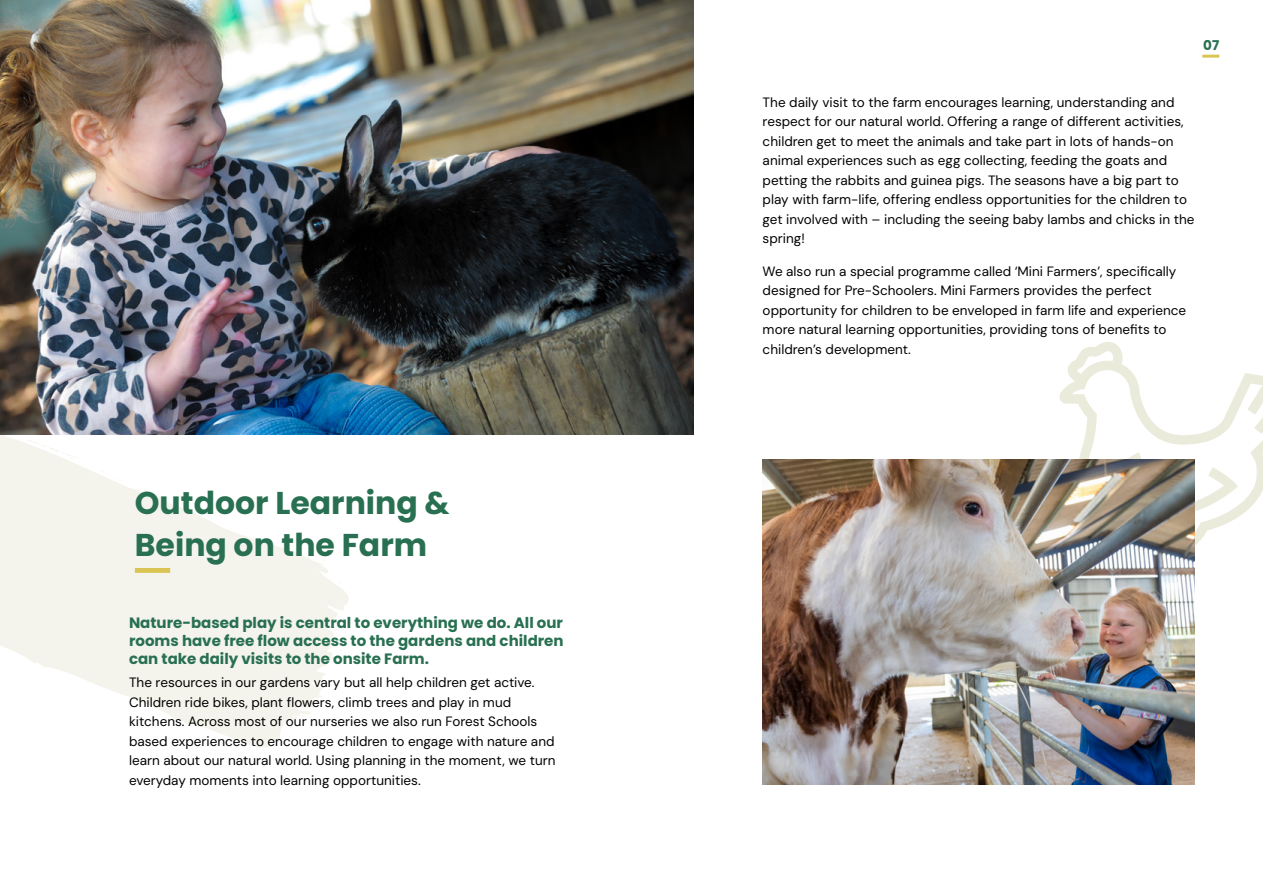
<style>
.page{position:relative;width:1263px;height:893px;background:#fff}
.page>*{position:absolute;margin:0;border:0;box-sizing:border-box;transform-origin:0 0}
.t1{font:700 31.5px/42px "Poppins";color:#287051}
.t2{font:700 15px/18px "Poppins";color:#287051;text-align:justify}
.t3{font:13.5px/19.5px "DM Sans 9 pt";color:#000}
.t4{font:700 13.5px "Poppins";color:#287051}
</style>
<div class="page">
<svg style="left:0;top:434px;width:353px;height:319px;fill:#f4f4ec"></svg>
<svg style="left:1059px;top:342px;width:204px;height:203px"></svg>
<img style="left:0;top:0;width:693px;height:434px">
<img style="left:763px;top:459px;width:432px;height:325px">
<div style="left:135px;top:568px;width:35px;height:5px;background:#dac554"></div>
<hr style="left:1202px;top:55px;width:17px;height:3px;background:#dac554">
<h1 class="t1" style="left:135px;top:482px;width:316px">Outdoor Learning &amp;<br>Being on the Farm</h1>
<p class="t2" style="left:129px;top:613px;width:436px">Nature-based play is central to everything we do. All our rooms have free flow access to the gardens and children can take daily visits to the onsite Farm.</p>
<p class="t3" style="left:129px;top:673px;width:428px">The resources in our gardens vary but all help children get active.<br>Children ride bikes, plant flowers, climb trees and play in mud kitchens. Across most of our nurseries we also run Forest Schools based experiences to encourage children to engage with nature and learn about our natural world. Using planning in the moment, we turn everyday moments into learning opportunities.</p>
<p class="t4" style="left:1203px;top:37px;width:18px">07</p>
<p class="t3" style="left:763px;top:92px;width:433px">The daily visit to the farm encourages learning, understanding and respect for our natural world. Offering a range of different activities, children get to meet the animals and take part in lots of hands-on animal experiences such as egg collecting, feeding the goats and petting the rabbits and guinea pigs. The seasons have a big part to play with farm-life, offering endless opportunities for the children to get involved with – including the seeing baby lambs and chicks in the spring!</p>
<p class="t3" style="left:763px;top:261px;width:425px">We also run a special programme called ‘Mini Farmers’, specifically designed for Pre-Schoolers. Mini Farmers provides the perfect opportunity for children to be enveloped in farm life and experience more natural learning opportunities, providing tons of benefits to children’s development.</p>
</div>
